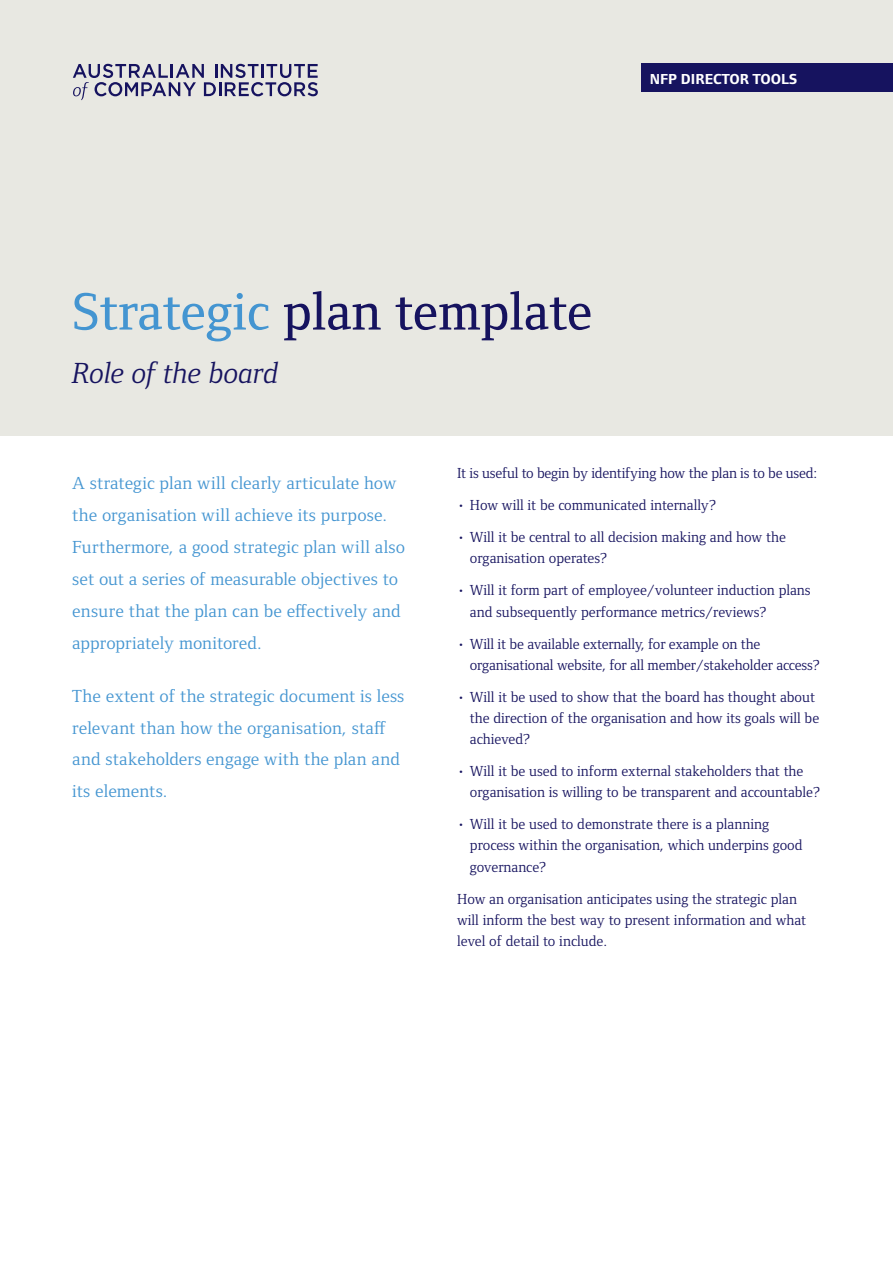
<style>
.page{position:relative;width:893px;height:1263px;background:#fff}
.page>*{position:absolute;margin:0;border:0;box-sizing:border-box;transform-origin:0 0}
.t1{font:500 54px "Foundry Form Serif";color:#16135f}
.t2{font:italic 30px "Foundry Form Serif";color:#16135f}
.t3{font:18px/32px "Foundry Form Serif";letter-spacing:.005em;color:#4495d1}
.t4{font:15px/21.3px "Foundry Form Serif";color:#16135f}
.t5{font:700 15px "Foundry Form Sans";color:#fff}
.s1{color:#4495d1}
</style>
<div class="page">
<div style="left:0;top:0;width:893px;height:436px;background:#e8e8e2"></div>
<svg style="left:73px;top:64px;width:245px;height:36px"></svg>
<div style="left:641px;top:64px;width:252px;height:28px;background:#16135f"></div>
<p class="t5" style="left:650px;top:70px;width:149px">NFP DIRECTOR TOOLS</p>
<h1 class="t1" style="left:72px;top:281px;width:521px"><span class="s1">Strategic</span> plan template</h1>
<h2 class="t2" style="left:72px;top:356px;width:208px">Role of the board</h2>
<p class="t3" style="left:72px;top:467px;width:334px">A strategic plan will clearly articulate how the organisation will achieve its purpose.<br>Furthermore, a good strategic plan will also set out a series of measurable objectives to ensure that the plan can be effectively and appropriately monitored.</p>
<p class="t3" style="left:72px;top:680px;width:334px">The extent of the strategic document is less relevant than how the organisation, staff and stakeholders engage with the plan and its elements.</p>
<p class="t4" style="left:457px;top:463px;width:361px">It is useful to begin by identifying how the plan is to be used:</p>
<p class="t4" style="left:457px;top:495px;width:261px">• How will it be communicated internally?</p>
<p class="t4" style="left:470px;top:527px;width:318px;text-indent:-13px">• Will it be central to all decision making and how the organisation operates?</p>
<p class="t4" style="left:470px;top:580px;width:342px;text-indent:-13px">• Will it form part of employee/volunteer induction plans and subsequently performance metrics/reviews?</p>
<p class="t4" style="left:470px;top:633px;width:352px;text-indent:-13px">• Will it be available externally, for example on the organisational website, for all member/stakeholder access?</p>
<p class="t4" style="left:470px;top:686px;width:351px;text-indent:-13px">• Will it be used to show that the board has thought about the direction of the organisation and how its goals will be achieved?</p>
<p class="t4" style="left:470px;top:760px;width:352px;text-indent:-13px">• Will it be used to inform external stakeholders that the organisation is willing to be transparent and accountable?</p>
<p class="t4" style="left:470px;top:813px;width:334px;text-indent:-13px">• Will it be used to demonstrate there is a planning process within the organisation, which underpins good governance?</p>
<p class="t4" style="left:457px;top:888px;width:351px">How an organisation anticipates using the strategic plan will inform the best way to present information and what level of detail to include.</p>
</div>
